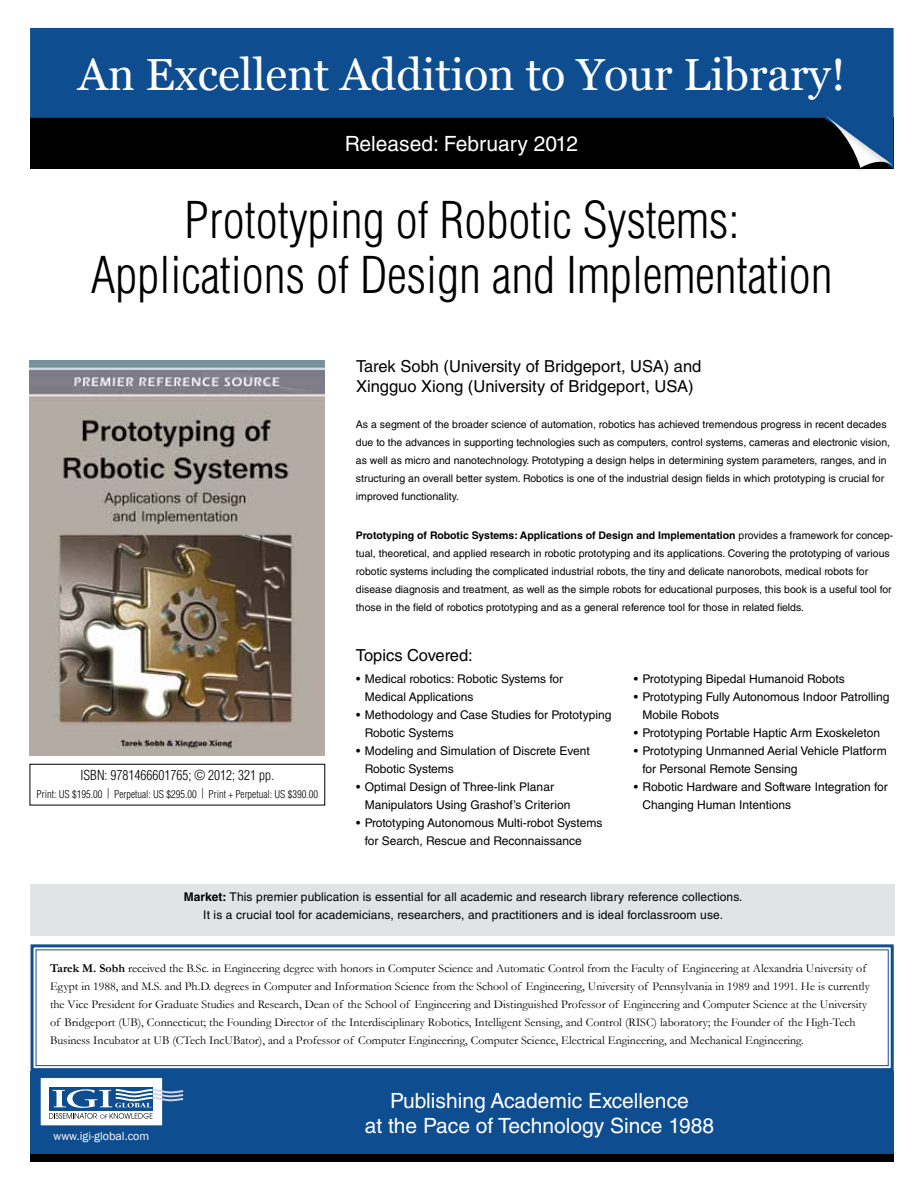
<style>
.page{position:relative;width:918px;height:1188px;background:#fff}
.page>*{position:absolute;margin:0;border:0;box-sizing:border-box;transform-origin:0 0}
.t1{font:300 condensed 49.5px/55.5px "Helvetica LT Std";color:#000;text-align:center}
.t2{font:45px "Vani";color:#fff}
.t3{font:21px/25.2px "Helvetica LT Std";color:#fff;text-align:center}
.t4{font:16.5px/19.8px "Helvetica LT Std";color:#000}
.t5{font:300 condensed 13.5px "Helvetica LT Std";color:#000}
.t6{font:12px/18px "Helvetica LT Std";color:#000}
.t7{font:12px/18px "Garamond";color:#000}
.t8{font:12px "Franklin Gothic";color:#fff}
.t9{font:10.5px/18px "Helvetica LT Std";color:#000}
.t10{font:300 condensed 10.5px "Helvetica LT Std";color:#000}
.s1{font-weight:700}
</style>
<div class="page">
<div style="left:30px;top:1071px;width:864px;height:83px;background:#0f4d91"></div>
<div style="left:40px;top:1078px;width:123px;height:48px;background:#fff"></div>
<div style="left:40px;top:1077px;width:123px;height:49px;border:1px solid #0e4d90"></div>
<div style="left:49px;top:1087px;width:103px;height:23px;background:#0e4d90"></div>
<svg style="left:49px;top:1089px;width:134px;height:30px"></svg>
<svg style="left:30px;top:28px;width:864px;height:141px;background:#09325f"></svg>
<div style="left:816px;top:111px;width:78px;height:63px;background:#000;opacity:.2"></div>
<svg style="left:824px;top:115px;width:69px;height:53px;background:#2f4d6d"></svg>
<svg style="left:30px;top:944px;width:864px;height:127px"></svg>
<div style="left:36px;top:949px;width:853px;height:117px;border:1px solid #0f4d91"></div>
<img style="left:29px;top:360px;width:296px;height:396px">
<div style="left:30px;top:1154px;width:864px;height:8px;background:#000"></div>
<div style="left:31px;top:884px;width:864px;height:52px;background:#e2e3e4"></div>
<h2 class="t2" style="left:78px;top:48px;width:769px">An Excellent Addition to Your Library!</h2>
<h3 class="t3" style="left:345px;top:131px;width:235px">Released: February 2012</h3>
<h1 class="t1" style="left:91px;top:192px;width:744px">Prototyping of Robotic Systems:<br>Applications of Design and Implementation</h1>
<p class="t5" style="left:81px;top:767px;width:195px">ISBN: 9781466601765; © 2012; 321 pp.</p>
<p class="t10" style="left:37px;top:787px;width:283px">Print: US $195.00 | Perpetual: US $295.00 | Print + Perpetual: US $390.00</p>
<h3 class="t4" style="left:356px;top:356px;width:347px">Tarek Sobh (University of Bridgeport, USA) and<br>Xingguo Xiong (University of Bridgeport, USA)</h3>
<p class="t9" style="left:356px;top:416px;width:536px">As a segment of the broader science of automation, robotics has achieved tremendous progress in recent decades due to the advances in supporting technologies such as computers, control systems, cameras and electronic vision, as well as micro and nanotechnology. Prototyping a design helps in determining system parameters, ranges, and in structuring an overall better system. Robotics is one of the industrial design fields in which prototyping is crucial for improved functionality.</p>
<p class="t9" style="left:356px;top:527px;width:539px"><span class="s1">Prototyping of Robotic Systems: Applications of Design and Implementation</span> provides a framework for concep&shy;tual, theoretical, and applied research in robotic prototyping and its applications. Covering the prototyping of various robotic systems including the complicated industrial robots, the tiny and delicate nanorobots, medical robots for disease diagnosis and treatment, as well as the simple robots for educational purposes, this book is a useful tool for those in the field of robotics prototyping and as a general reference tool for those in related fields.</p>
<h3 class="t4" style="left:356px;top:645px;width:118px">Topics Covered:</h3>
<p class="t6" style="left:365px;top:670px;width:200px;text-indent:-9px">• Medical robotics: Robotic Systems for<br>Medical Applications</p>
<p class="t6" style="left:365px;top:706px;width:248px;text-indent:-9px">• Methodology and Case Studies for Prototyping<br>Robotic Systems</p>
<p class="t6" style="left:365px;top:742px;width:227px;text-indent:-9px">• Modeling and Simulation of Discrete Event<br>Robotic Systems</p>
<p class="t6" style="left:365px;top:778px;width:207px;text-indent:-9px">• Optimal Design of Three-link Planar<br>Manipulators Using Grashof’s Criterion</p>
<p class="t6" style="left:365px;top:814px;width:239px;text-indent:-9px">• Prototyping Autonomous Multi-robot Systems for Search, Rescue and Reconnaissance</p>
<p class="t6" style="left:634px;top:670px;width:212px">• Prototyping Bipedal Humanoid Robots</p>
<p class="t6" style="left:643px;top:688px;width:249px;text-indent:-9px">• Prototyping Fully Autonomous Indoor Patrolling<br>Mobile Robots</p>
<p class="t6" style="left:634px;top:724px;width:248px">• Prototyping Portable Haptic Arm Exoskeleton</p>
<p class="t6" style="left:643px;top:742px;width:246px;text-indent:-9px">• Prototyping Unmanned Aerial Vehicle Platform for Personal Remote Sensing</p>
<p class="t6" style="left:643px;top:778px;width:247px;text-indent:-9px">• Robotic Hardware and Software Integration for<br>Changing Human Intentions</p>
<p class="t6" style="left:184px;top:888px;width:560px;text-align:center"><span class="s1">Market:</span> This premier publication is essential for all academic and research library reference collections.<br>It is a crucial tool for academicians, researchers, and practitioners and is ideal forclassroom use.</p>
<p class="t7" style="left:50px;top:959px;width:821px"><span class="s1">Tarek M. Sobh</span> received the B.Sc. in Engineering degree with honors in Computer Science and Automatic Control from the Faculty of Engineering at Alexandria University of Egypt in 1988, and M.S. and Ph.D. degrees in Computer and Information Science from the School of Engineering, University of Pennsylvania in 1989 and 1991. He is currently the Vice President for Graduate Studies and Research, Dean of the School of Engineering and Distinguished Professor of Engineering and Computer Science at the University of Bridgeport (UB), Connecticut; the Founding Director of the Interdisciplinary Robotics, Intelligent Sensing, and Control (RISC) laboratory; the Founder of the High-Tech Business Incubator at UB (CTech IncUBator), and a Professor of Computer Engineering, Computer Science, Electrical Engineering, and Mechanical Engineering.</p>
<p class="t8" style="left:53px;top:1128px;width:97px">www.igi-global.com</p>
<h3 class="t3" style="left:365px;top:1088px;width:351px">Publishing Academic Excellence<br>at the Pace of Technology Since 1988</h3>
</div>
